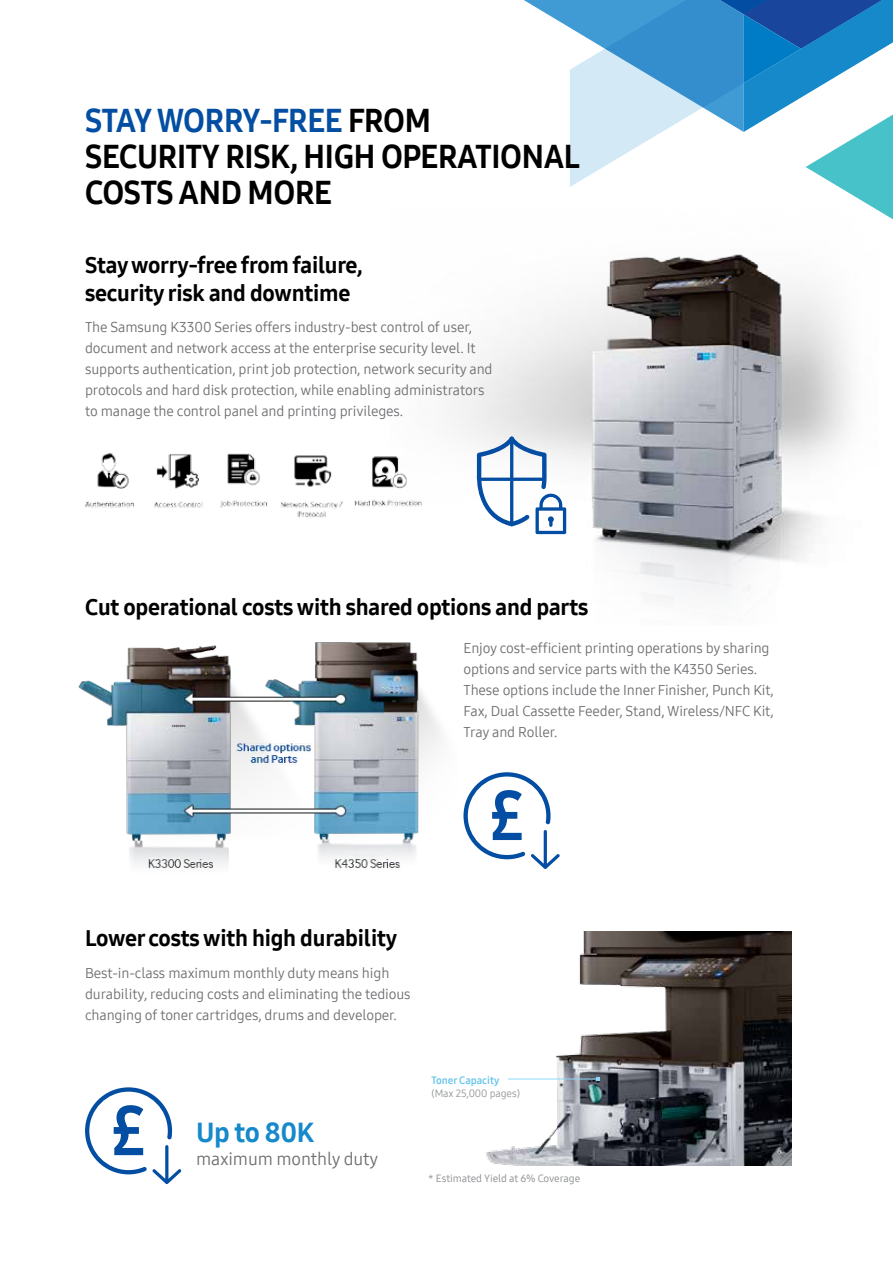
<style>
.page{position:relative;width:893px;height:1263px;background:#fff}
.page>*{position:absolute;margin:0;border:0;box-sizing:border-box;transform-origin:0 0}
.t1{font:33px/36px "Samsung One 800";letter-spacing:-.01em;color:#000;scale:.95 1}
.t2{font:27.45px "Samsung One 800";letter-spacing:-.01em;color:#1689ca}
.t3{font:22.5px/28.5px "Samsung One 800";letter-spacing:-.01em;color:#000}
.t4{font:17.7px "Samsung One 400";letter-spacing:-.01em;color:#6d6e71}
.t5{font:14.25px/21px "Samsung One 400";letter-spacing:-.01em;color:#6d6e71}
.t6{font:10.5px "Samsung One 500";letter-spacing:-.01em;color:#939598}
.t7{font:10.5px "Samsung One 400";letter-spacing:-.01em;color:#939598}
.t8{font:10.5px "Samsung One 700";color:#68c5ea}
.s1{color:#034ea2}
</style>
<div class="page">
<svg style="left:524px;top:0;width:369px;height:219px"></svg>
<img style="left:485px;top:932px;width:307px;height:233px">
<img style="left:78px;top:642px;width:363px;height:227px">
<img style="left:447px;top:210px;width:432px;height:390px">
<svg style="left:475px;top:436px;width:91px;height:98px"></svg>
<hr style="left:477px;top:478px;width:69px;height:3px;background:#034ea2;border-radius:2px">
<hr style="left:510px;top:437px;width:3px;height:89px;background:#034ea2;border-radius:2px">
<img style="left:85px;top:453px;width:337px;height:65px">
<hr style="left:508px;top:1079px;width:90px;height:1px;background:#8ed8f8">
<svg style="left:463px;top:772px;width:97px;height:97px"></svg>
<svg style="left:85px;top:1087px;width:96px;height:97px"></svg>
<h1 class="t1" style="left:85px;top:102px;width:523px"><span class="s1">STAY WORRY-FREE</span> FROM<br>SECURITY RISK, HIGH OPERATIONAL<br>COSTS AND MORE</h1>
<h3 class="t3" style="left:85px;top:250px;width:279px">Stay worry-free from failure, security risk and downtime</h3>
<p class="t5" style="left:85px;top:316px;width:409px">The Samsung K3300 Series offers industry-best control of user, document and network access at the enterprise security level. It supports authentication, print job protection, network security and protocols and hard disk protection, while enabling administrators to manage the control panel and printing privileges.</p>
<h3 class="t3" style="left:85px;top:592px;width:505px">Cut operational costs with shared options and parts</h3>
<p class="t5" style="left:463px;top:638px;width:312px">Enjoy cost-efficient printing operations by sharing options and service parts with the K4350 Series.<br>These options include the Inner Finisher, Punch Kit, Fax, Dual Cassette Feeder, Stand, Wireless/NFC Kit, Tray and Roller.</p>
<h3 class="t3" style="left:85px;top:923px;width:314px">Lower costs with high durability</h3>
<p class="t5" style="left:85px;top:962px;width:327px">Best-in-class maximum monthly duty means high durability, reducing costs and eliminating the tedious changing of toner cartridges, drums and developer.</p>
<h2 class="t2" style="left:196px;top:1114px;width:119px">Up to 80K</h2>
<p class="t4" style="left:196px;top:1147px;width:184px">maximum monthly duty</p>
<p class="t8" style="left:431px;top:1073px;width:69px">Toner Capacity</p>
<p class="t7" style="left:431px;top:1086px;width:90px">(Max 25,000 pages)</p>
<p class="t6" style="left:428px;top:1171px;width:153px">* Estimated Yield at 6% Coverage</p>
</div>
